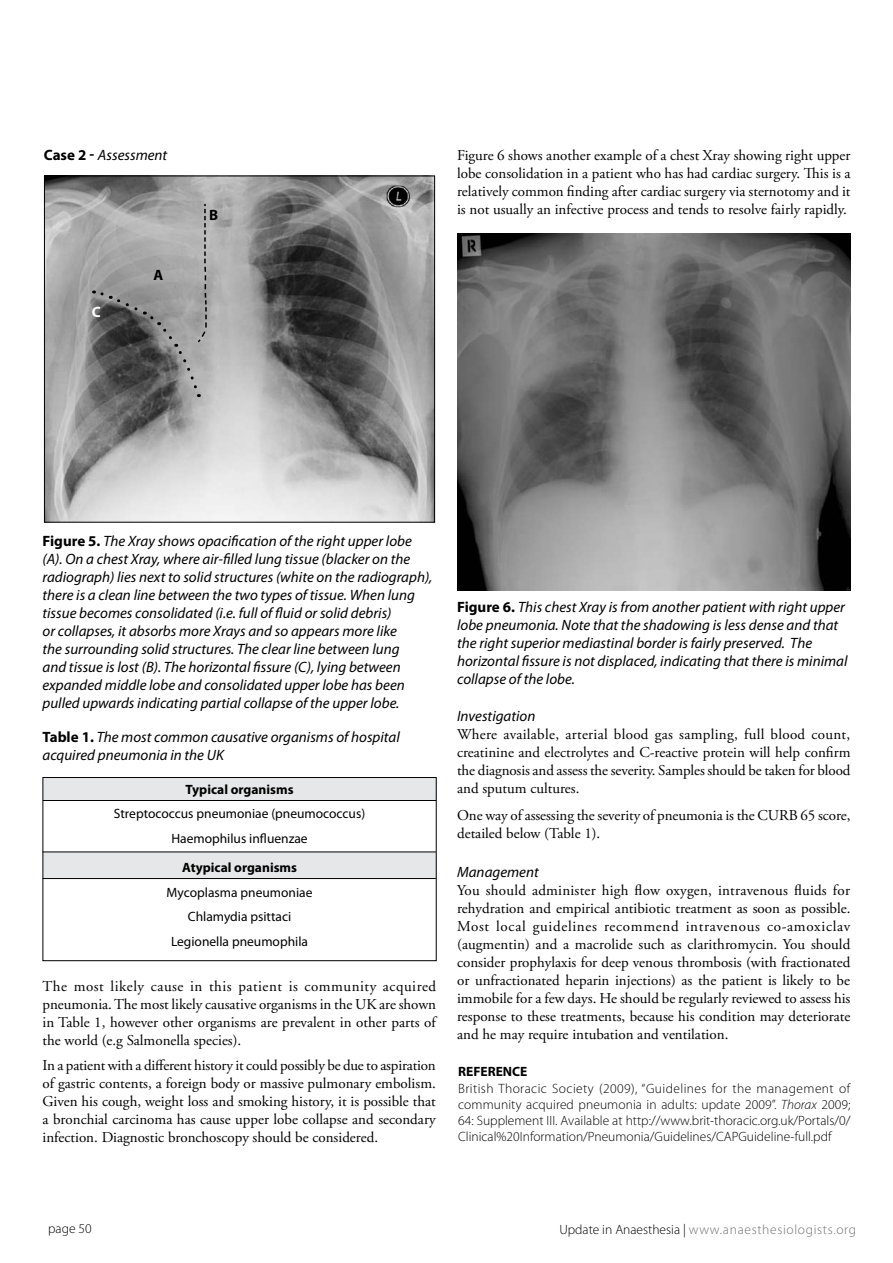
<style>
.page{position:relative;width:893px;height:1263px;background:#fff}
.page>*{position:absolute;margin:0;border:0;box-sizing:border-box;transform-origin:0 0}
.t1{font:15px/18px "Adobe Garamond Pro";color:#000;text-align:justify}
.t2{font:italic 15px/18px "Myriad Pro";color:#000}
.t3{font:15px/18px "Adobe Garamond";color:#000;text-align:justify}
.t4{font:700 15px "Myriad Pro";color:#000}
.t5{font:700 15px "Myriad Pro";color:#fff}
.t6{font:300 13.5px/16.2px "Myriad Pro";color:#000;text-align:justify}
.t7{font:13.5px/24.8px "Myriad Pro";color:#000;text-align:center}
.t8{font:300 13.5px "Myriad Pro";letter-spacing:.05em;color:#6d6f71}
.t9{font:700 13.5px "Myriad Pro";color:#000}
.s1{font-weight:700;font-style:normal}
.s2{font-style:italic}
.s3{color:#000}
</style>
<div class="page">
<div style="left:43px;top:851px;width:393px;height:27px;background:#e6e7e8"></div>
<div style="left:43px;top:778px;width:393px;height:22px;background:#e6e7e8"></div>
<div style="left:43px;top:777px;width:394px;height:184px;border:1px solid #000"></div>
<hr style="left:43px;top:800px;width:393px;height:1px;background:#000">
<hr style="left:43px;top:851px;width:393px;height:1px;background:#000">
<hr style="left:43px;top:878px;width:393px;height:1px;background:#000">
<img style="left:46px;top:178px;width:387px;height:342px">
<div style="left:44px;top:176px;width:391px;height:346px;border:1px solid #000"></div>
<svg style="left:94px;top:202px;width:113px;height:195px;background:#898989"></svg>
<img style="left:457px;top:234px;width:393px;height:356px">
<p class="t2" style="left:44px;top:146px;width:125px"><span class="s1">Case 2 -</span> Assessment</p>
<p class="t5" style="left:92px;top:302px;width:10px">C</p>
<p class="t4" style="left:154px;top:265px;width:11px">A</p>
<p class="t4" style="left:209px;top:205px;width:11px">B</p>
<p class="t1" style="left:457px;top:146px;width:395px">Figure 6 shows another example of a chest Xray showing right upper lobe consolidation in a patient who has had cardiac surgery. This is a relatively common finding after cardiac surgery via sternotomy and it is not usually an infective process and tends to resolve fairly rapidly.</p>
<p class="t2" style="left:43px;top:532px;width:391px"><span class="s1">Figure 5.</span> The Xray shows opacification of the right upper lobe (A). On a chest Xray, where air-filled lung tissue (blacker on the radiograph) lies next to solid structures (white on the radiograph), there is a clean line between the two types of tissue. When lung tissue becomes consolidated (i.e. full of fluid or solid debris)<br>or collapses, it absorbs more Xrays and so appears more like<br>the surrounding solid structures. The clear line between lung<br>and tissue is lost (B). The horizontal fissure (C), lying between expanded middle lobe and consolidated upper lobe has been pulled upwards indicating partial collapse of the upper lobe.</p>
<p class="t2" style="left:43px;top:727px;width:359px"><span class="s1">Table 1.</span> The most common causative organisms of hospital acquired pneumonia in the UK</p>
<p class="t9" style="left:186px;top:780px;width:110px">Typical organisms</p>
<p class="t7" style="left:114px;top:801px;width:253px">Streptococcus pneumoniae (pneumococcus)<br>Haemophilus influenzae</p>
<p class="t9" style="left:182px;top:859px;width:116px">Atypical organisms</p>
<p class="t7" style="left:167px;top:880px;width:147px">Mycoplasma pneumoniae<br>Chlamydia psittaci<br>Legionella pneumophila</p>
<p class="t3" style="left:43px;top:978px;width:395px">The most likely cause in this patient is community acquired pneumonia. The most likely causative organisms in the UK are shown in Table 1, however other organisms are prevalent in other parts of the world (e.g Salmonella species).</p>
<p class="t1" style="left:43px;top:1057px;width:395px">In a patient with a different history it could possibly be due to aspiration of gastric contents, a foreign body or massive pulmonary embolism.<br>Given his cough, weight loss and smoking history, it is possible that a bronchial carcinoma has cause upper lobe collapse and secondary infection. Diagnostic bronchoscopy should be considered.</p>
<p class="t2" style="left:457px;top:598px;width:392px"><span class="s1">Figure 6.</span> This chest Xray is from another patient with right upper lobe pneumonia. Note that the shadowing is less dense and that the right superior mediastinal border is fairly preserved. The horizontal fissure is not displaced, indicating that there is minimal collapse of the lobe.</p>
<p class="t2" style="left:457px;top:707px;width:80px">Investigation</p>
<p class="t1" style="left:457px;top:726px;width:395px">Where available, arterial blood gas sampling, full blood count, creatinine and electrolytes and C-reactive protein will help confirm the diagnosis and assess the severity. Samples should be taken for blood and sputum cultures.</p>
<p class="t1" style="left:457px;top:807px;width:395px">One way of assessing the severity of pneumonia is the CURB 65 score, detailed below (Table 1).</p>
<p class="t2" style="left:457px;top:863px;width:83px">Management</p>
<p class="t1" style="left:457px;top:882px;width:395px">You should administer high flow oxygen, intravenous fluids for rehydration and empirical antibiotic treatment as soon as possible.<br>Most local guidelines recommend intravenous co-amoxiclav (augmentin) and a macrolide such as clarithromycin. You should consider prophylaxis for deep venous thrombosis (with fractionated or unfractionated heparin injections) as the patient is likely to be immobile for a few days. He should be regularly reviewed to assess his response to these treatments, because his condition may deteriorate and he may require intubation and ventilation.</p>
<p class="t9" style="left:458px;top:1063px;width:71px">REFERENCE</p>
<p class="t6" style="left:458px;top:1080px;width:394px">British Thoracic Society (2009), “Guidelines for the management of community acquired pneumonia in adults: update 2009”. <span class="s2">Thorax</span> 2009; 64: Supplement III. Available at http://www.brit-thoracic.org.uk/Portals/0/ Clinical%20Information/Pneumonia/Guidelines/CAPGuideline-full.pdf</p>
<p class="t6" style="left:48px;top:1221px;width:45px">page 50</p>
<p class="t8" style="left:559px;top:1221px;width:298px"><span class="s3">Update in Anaesthesia |</span> www.anaesthesiologists.org</p>
</div>
